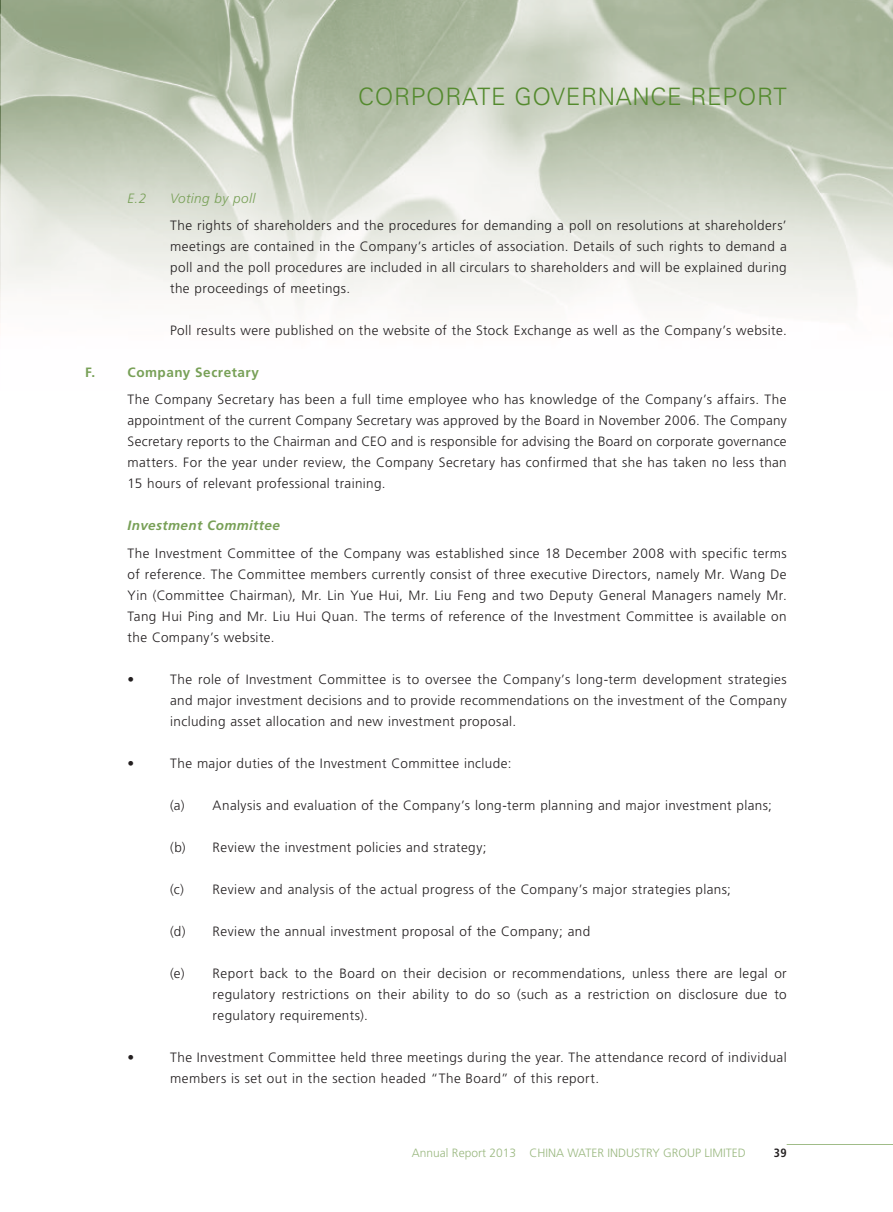
<style>
.page{position:relative;width:893px;height:1212px;background:#fff}
.page>*{position:absolute;margin:0;border:0;box-sizing:border-box;transform-origin:0 0}
.t1{font:300 24px "Univers LT Std";letter-spacing:.03em;color:#548a2e}
.t2{font:300 13.5px/21px "Frutiger LT Std";letter-spacing:.03em;color:#231f20;text-align:justify}
.t3{font:italic 700 13.5px "Frutiger LT Std";letter-spacing:.03em;color:#78a057}
.t4{font:700 13.5px "Frutiger LT Std";letter-spacing:.04em;color:#78a057}
.t5{font:italic 300 13.5px "Frutiger LT Std";letter-spacing:.03em;color:#78a057}
.t6{font:300 12px "Frutiger LT Std";color:#9ab880}
.t7{font:700 condensed 12px "Frutiger LT Std";color:#231f20}
</style>
<div class="page">
<img style="left:0;top:0;width:893px;height:318px">
<hr style="left:787px;top:1144px;width:106px;height:1px;background:#9ab880">
<h1 class="t1" style="left:358px;top:82px;width:429px">CORPORATE GOVERNANCE REPORT</h1>
<p class="t5" style="left:128px;top:190px;width:20px">E.2</p>
<p class="t5" style="left:170px;top:190px;width:87px">Voting by poll</p>
<p class="t2" style="left:170px;top:215px;width:618px">The rights of shareholders and the procedures for demanding a poll on resolutions at shareholders’ meetings are contained in the Company’s articles of association. Details of such rights to demand a poll and the poll procedures are included in all circulars to shareholders and will be explained during the proceedings of meetings.</p>
<p class="t2" style="left:170px;top:320px;width:618px">Poll results were published on the website of the Stock Exchange as well as the Company’s website.</p>
<p class="t4" style="left:85px;top:364px;width:176px">F. Company Secretary</p>
<p class="t2" style="left:128px;top:389px;width:661px">The Company Secretary has been a full time employee who has knowledge of the Company’s affairs. The appointment of the current Company Secretary was approved by the Board in November 2006. The Company Secretary reports to the Chairman and CEO and is responsible for advising the Board on corporate governance matters. For the year under review, the Company Secretary has confirmed that she has taken no less than 15 hours of relevant professional training.</p>
<p class="t3" style="left:128px;top:518px;width:154px">Investment Committee</p>
<p class="t2" style="left:128px;top:543px;width:661px">The Investment Committee of the Company was established since 18 December 2008 with specific terms of reference. The Committee members currently consist of three executive Directors, namely Mr. Wang De Yin (Committee Chairman), Mr. Lin Yue Hui, Mr. Liu Feng and two Deputy General Managers namely Mr.<br>Tang Hui Ping and Mr. Liu Hui Quan. The terms of reference of the Investment Committee is available on the Company’s website.</p>
<p class="t2" style="left:128px;top:669px;width:8px">•</p>
<p class="t2" style="left:170px;top:669px;width:618px">The role of Investment Committee is to oversee the Company’s long-term development strategies and major investment decisions and to provide recommendations on the investment of the Company including asset allocation and new investment proposal.</p>
<p class="t2" style="left:128px;top:753px;width:8px">•</p>
<p class="t2" style="left:170px;top:753px;width:343px">The major duties of the Investment Committee include:</p>
<p class="t2" style="left:170px;top:795px;width:603px">(a) Analysis and evaluation of the Company’s long-term planning and major investment plans;</p>
<p class="t2" style="left:170px;top:837px;width:318px">(b) Review the investment policies and strategy;</p>
<p class="t2" style="left:170px;top:879px;width:562px">(c) Review and analysis of the actual progress of the Company’s major strategies plans;</p>
<p class="t2" style="left:170px;top:921px;width:422px">(d) Review the annual investment proposal of the Company; and</p>
<p class="t2" style="left:213px;top:963px;width:576px;text-indent:-43px">(e) Report back to the Board on their decision or recommendations, unless there are legal or regulatory restrictions on their ability to do so (such as a restriction on disclosure due to regulatory requirements).</p>
<p class="t2" style="left:128px;top:1047px;width:8px">•</p>
<p class="t2" style="left:170px;top:1047px;width:618px">The Investment Committee held three meetings during the year. The attendance record of individual members is set out in the section headed “The Board” of this report.</p>
<p class="t6" style="left:412px;top:1146px;width:335px">Annual Report 2013 China Water Industry Group Limited</p>
<p class="t7" style="left:774px;top:1145px;width:14px">39</p>
</div>
